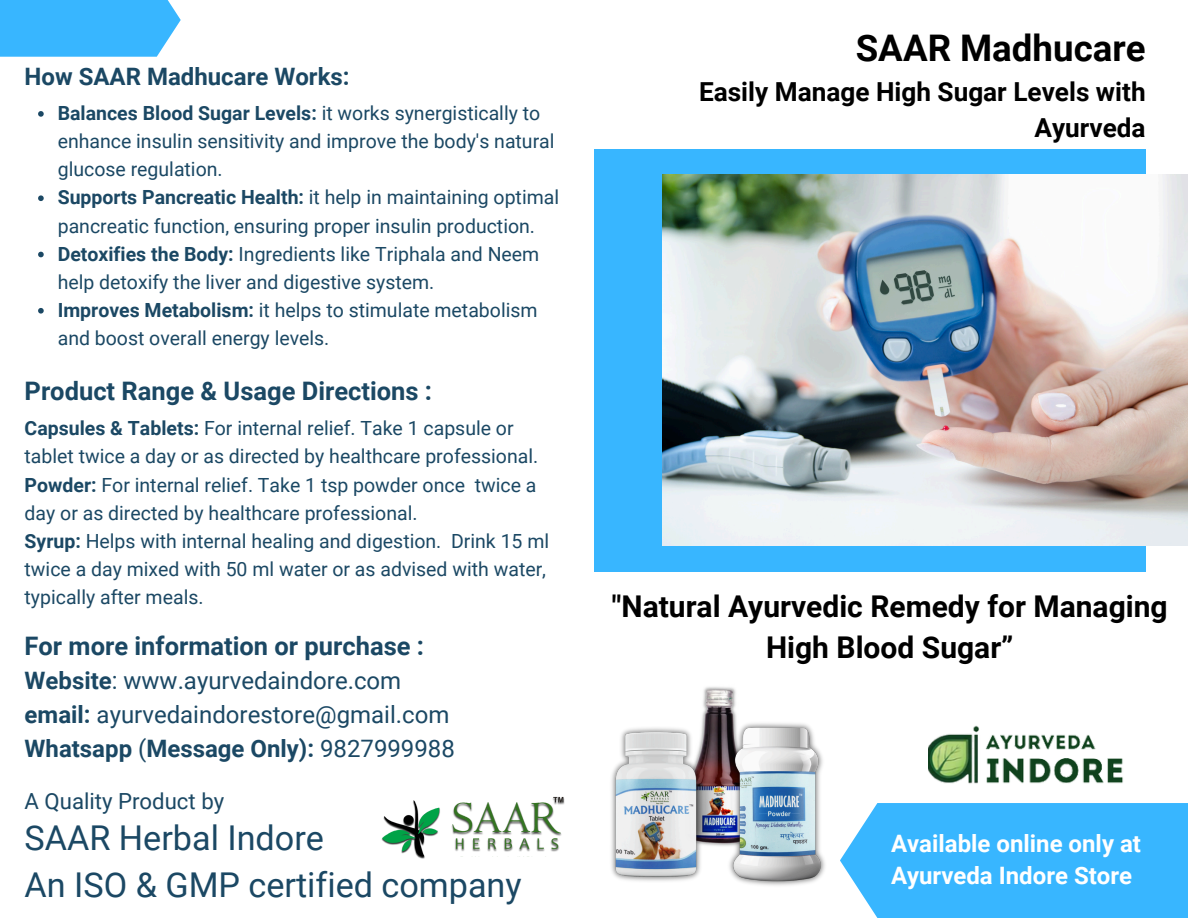
<style>
.page{position:relative;width:1188px;height:918px;background:#fff}
.page>*{position:absolute;margin:0;border:0;box-sizing:border-box;transform-origin:0 0}
.t1{font:700 36.6px "Roboto";color:#000}
.t2{font:34.2px/47.2px "Roboto";color:#1b4864}
.t3{font:700 30px "Roboto";color:#000}
.t4{font:700 26.25px/36px "Roboto";color:#000;text-align:right}
.t5{font:700 25.5px "Roboto";color:#1b4864}
.t6{font:24px/33.8px "Roboto";color:#1b4864}
.t7{font:700 24px/32.7px "Roboto";color:#fff}
.t8{font:700 24px "Roboto";color:#1b4864}
.t9{font:22.2px "Roboto";color:#1b4864}
.t10{font:19.5px/28.2px "Roboto";color:#1b4864}
.s1{font-weight:700}
</style>
<div class="page">
<div style="left:0;top:0;width:181px;height:57px;background:#38b6ff"></div>
<img style="left:451px;top:797px;width:109px;height:60px">
<img style="left:381px;top:800px;width:59px;height:59px">
<div style="left:594px;top:149px;width:551px;height:423px;background:#38b6ff"></div>
<img style="left:663px;top:175px;width:525px;height:371px">
<div style="left:853px;top:803px;width:335px;height:115px;background:#38b6ff"></div>
<img style="left:928px;top:725px;width:195px;height:59px">
<img style="left:703px;top:687px;width:33px;height:18px">
<img style="left:560px;top:728px;width:140px;height:153px">
<img style="left:700px;top:705px;width:153px;height:181px">
<svg style="left:38px;top:111px;width:6px;height:6px"></svg>
<svg style="left:38px;top:195px;width:6px;height:6px"></svg>
<svg style="left:38px;top:252px;width:6px;height:5px"></svg>
<svg style="left:38px;top:308px;width:6px;height:6px"></svg>
<h3 class="t8" style="left:25px;top:63px;width:327px">How SAAR Madhucare Works:</h3>
<p class="t10" style="left:58px;top:99px;width:498px"><span class="s1">Balances Blood Sugar Levels:</span> it works synergistically to enhance insulin sensitivity and improve the body's natural glucose regulation.</p>
<h1 class="t10" style="left:58px;top:184px;width:503px"><span class="s1">Supports Pancreatic Health:</span> it help in maintaining optimal pancreatic function, ensuring proper insulin production.</h1>
<p class="t10" style="left:58px;top:240px;width:483px"><span class="s1">Detoxifies the Body:</span> Ingredients like Triphala and Neem help detoxify the liver and digestive system.</p>
<p class="t10" style="left:58px;top:296px;width:481px"><span class="s1">Improves Metabolism:</span> it helps to stimulate metabolism and boost overall energy levels.</p>
<p class="t5" style="left:25px;top:376px;width:409px">Product Range &amp; Usage Directions :</p>
<h4 class="t10" style="left:25px;top:415px;width:515px"><span class="s1">Capsules &amp; Tablets:</span> For internal relief. Take 1 capsule or tablet twice a day or as directed by healthcare professional.</h4>
<p class="t10" style="left:25px;top:471px;width:513px"><span class="s1">Powder:</span> For internal relief. Take 1 tsp powder once twice a day or as directed by healthcare professional.</p>
<p class="t10" style="left:25px;top:527px;width:526px"><span class="s1">Syrup:</span> Helps with internal healing and digestion. Drink 15 ml twice a day mixed with 50 ml water or as advised with water, typically after meals.</p>
<p class="t1" style="left:856px;top:27px;width:291px">SAAR Madhucare</p>
<p class="t4" style="left:699px;top:74px;width:448px">Easily Manage High Sugar Levels with<br>Ayurveda</p>
<p class="t3" style="left:612px;top:589px;width:557px">"Natural Ayurvedic Remedy for Managing</p>
<h2 class="t5" style="left:25px;top:632px;width:401px">For more information or purchase :</h2>
<p class="t3" style="left:766px;top:631px;width:249px">High Blood Sugar”</p>
<h2 class="t6" style="left:25px;top:664px;width:432px"><span class="s1">Website</span>: www.ayurvedaindore.com <span class="s1">email:</span> ayurvedaindorestore@gmail.com<br><span class="s1">Whatsapp</span> (<span class="s1">Message Only):</span> 9827999988</h2>
<h3 class="t9" style="left:25px;top:788px;width:201px">A Quality Product by</h3>
<h3 class="t2" style="left:25px;top:815px;width:499px">SAAR Herbal Indore<br>An ISO &amp; GMP certified company</h3>
<p class="t7" style="left:891px;top:827px;width:251px">Available online only at<br>Ayurveda Indore Store</p>
</div>
